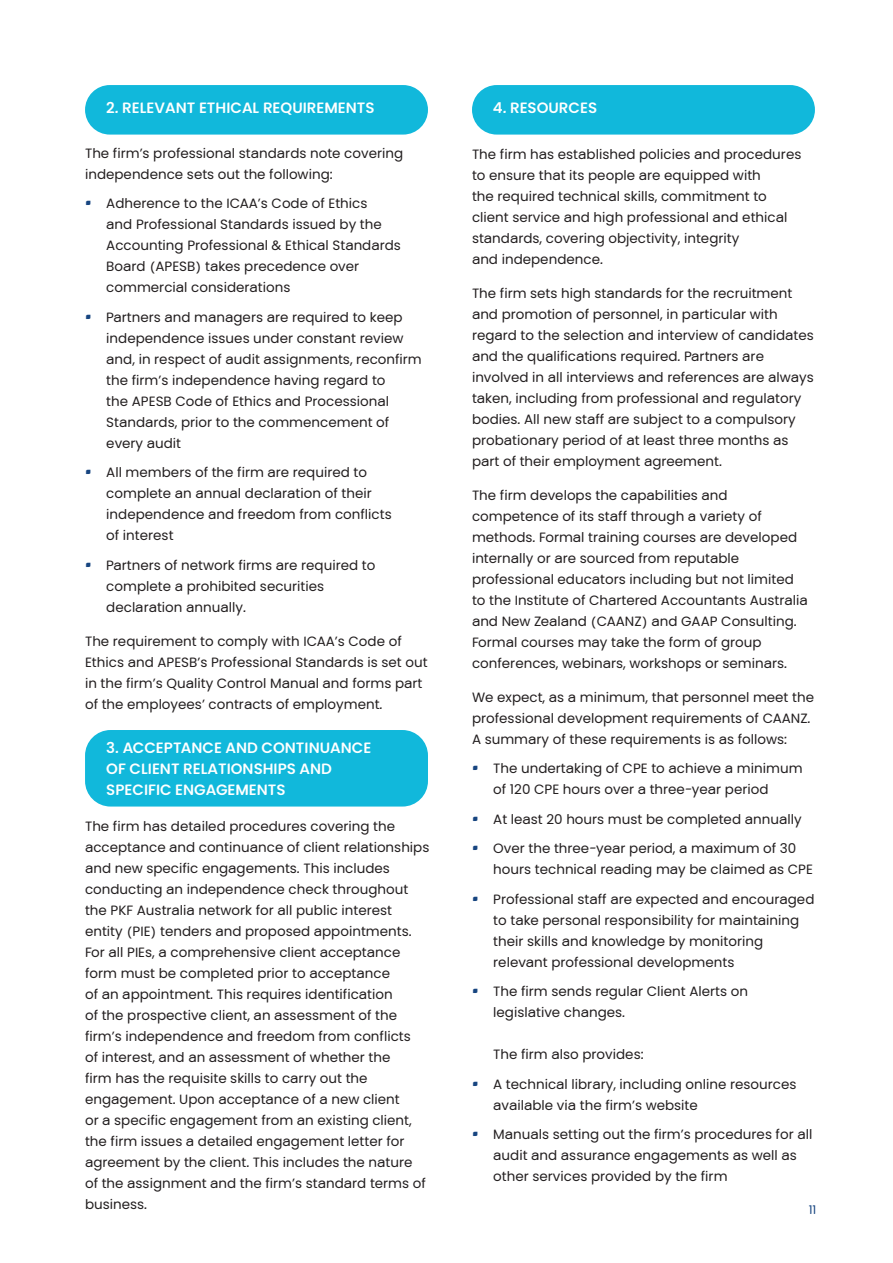
<style>
.page{position:relative;width:893px;height:1263px;background:#fff}
.page>*{position:absolute;margin:0;border:0;box-sizing:border-box;transform-origin:0 0}
.chapter-par_header_L2{font:700 15px/21px "PKF Global Sans";color:#fff}
.chapter-par_header_L2-2{font:13.5px/21px "PKF Global Sans";color:#231f20}
.body{font:13.5px/21px "PKF Global Sans";color:#231f20}
.t1{font:12px "PKF Global Sans";color:#174580}
.s1{font-size:18px;color:#174580}
</style>
<div class="page">
<div style="left:85px;top:85px;width:343px;height:50px;background:#11b8db;border-radius:25px"></div>
<div style="left:85px;top:730px;width:343px;height:76px;background:#11b8db;border-radius:26px"></div>
<div style="left:472px;top:85px;width:343px;height:50px;background:#11b8db;border-radius:25px"></div>
<p class="chapter-par_header_L2" style="left:106px;top:97px;width:270px">2. RELEVANT ETHICAL REQUIREMENTS</p>
<p class="body" style="left:85px;top:143px;width:320px">The firm’s professional standards note covering independence sets out the following:</p>
<p class="chapter-par_header_L2-2" style="left:106px;top:193px;width:296px;text-indent:-21px"><span class="s1">·</span> Adherence to the ICAA’s Code of Ethics<br>and Professional Standards issued by the Accounting Professional &amp; Ethical Standards Board (APESB) takes precedence over commercial considerations</p>
<p class="chapter-par_header_L2-2" style="left:106px;top:307px;width:317px;text-indent:-21px"><span class="s1">·</span> Partners and managers are required to keep independence issues under constant review and, in respect of audit assignments, reconfirm the firm’s independence having regard to<br>the APESB Code of Ethics and Processional Standards, prior to the commencement of every audit</p>
<p class="chapter-par_header_L2-2" style="left:106px;top:462px;width:287px;text-indent:-21px"><span class="s1">·</span> All members of the firm are required to complete an annual declaration of their independence and freedom from conflicts of interest</p>
<p class="chapter-par_header_L2-2" style="left:106px;top:555px;width:271px;text-indent:-21px"><span class="s1">·</span> Partners of network firms are required to complete a prohibited securities declaration annually.</p>
<p class="body" style="left:85px;top:630px;width:344px">The requirement to comply with ICAA’s Code of Ethics and APESB’s Professional Standards is set out in the firm’s Quality Control Manual and forms part of the employees’ contracts of employment.</p>
<p class="chapter-par_header_L2" style="left:106px;top:737px;width:266px">3. ACCEPTANCE AND CONTINUANCE<br>OF CLIENT RELATIONSHIPS AND<br>SPECIFIC ENGAGEMENTS</p>
<p class="chapter-par_header_L2-2" style="left:85px;top:816px;width:346px">The firm has detailed procedures covering the acceptance and continuance of client relationships and new specific engagements. This includes conducting an independence check throughout the PKF Australia network for all public interest entity (PIE) tenders and proposed appointments.<br>For all PIEs, a comprehensive client acceptance form must be completed prior to acceptance<br>of an appointment. This requires identification<br>of the prospective client, an assessment of the firm’s independence and freedom from conflicts<br>of interest, and an assessment of whether the<br>firm has the requisite skills to carry out the engagement. Upon acceptance of a new client<br>or a specific engagement from an existing client, the firm issues a detailed engagement letter for agreement by the client. This includes the nature<br>of the assignment and the firm’s standard terms of business.</p>
<p class="chapter-par_header_L2" style="left:493px;top:97px;width:106px">4. RESOURCES</p>
<p class="body" style="left:472px;top:144px;width:331px">The firm has established policies and procedures to ensure that its people are equipped with<br>the required technical skills, commitment to client service and high professional and ethical standards, covering objectivity, integrity<br>and independence.</p>
<p class="body" style="left:472px;top:283px;width:343px">The firm sets high standards for the recruitment and promotion of personnel, in particular with regard to the selection and interview of candidates and the qualifications required. Partners are involved in all interviews and references are always taken, including from professional and regulatory bodies. All new staff are subject to a compulsory probationary period of at least three months as part of their employment agreement.</p>
<p class="body" style="left:472px;top:485px;width:337px">The firm develops the capabilities and competence of its staff through a variety of methods. Formal training courses are developed internally or are sourced from reputable professional educators including but not limited to the Institute of Chartered Accountants Australia and New Zealand (CAANZ) and GAAP Consulting.<br>Formal courses may take the form of group conferences, webinars, workshops or seminars.</p>
<p class="body" style="left:472px;top:686px;width:344px">We expect, as a minimum, that personnel meet the professional development requirements of CAANZ.<br>A summary of these requirements is as follows:</p>
<p class="chapter-par_header_L2-2" style="left:493px;top:758px;width:311px;text-indent:-21px"><span class="s1">·</span> The undertaking of CPE to achieve a minimum of 120 CPE hours over a three-year period</p>
<p class="chapter-par_header_L2-2" style="left:472px;top:808px;width:331px"><span class="s1">·</span> At least 20 hours must be completed annually</p>
<p class="chapter-par_header_L2-2" style="left:493px;top:838px;width:321px;text-indent:-21px"><span class="s1">·</span> Over the three-year period, a maximum of 30 hours technical reading may be claimed as CPE</p>
<p class="chapter-par_header_L2-2" style="left:493px;top:888px;width:323px;text-indent:-21px"><span class="s1">·</span> Professional staff are expected and encouraged to take personal responsibility for maintaining their skills and knowledge by monitoring relevant professional developments</p>
<p class="chapter-par_header_L2-2" style="left:493px;top:981px;width:256px;text-indent:-21px"><span class="s1">·</span> The firm sends regular Client Alerts on legislative changes.</p>
<p class="chapter-par_header_L2-2" style="left:493px;top:1044px;width:152px">The firm also provides:</p>
<p class="chapter-par_header_L2-2" style="left:493px;top:1073px;width:305px;text-indent:-21px"><span class="s1">·</span> A technical library, including online resources available via the firm’s website</p>
<p class="chapter-par_header_L2-2" style="left:493px;top:1124px;width:321px;text-indent:-21px"><span class="s1">·</span> Manuals setting out the firm’s procedures for all audit and assurance engagements as well as other services provided by the firm</p>
<p class="t1" style="left:809px;top:1202px;width:9px">11</p>
</div>
